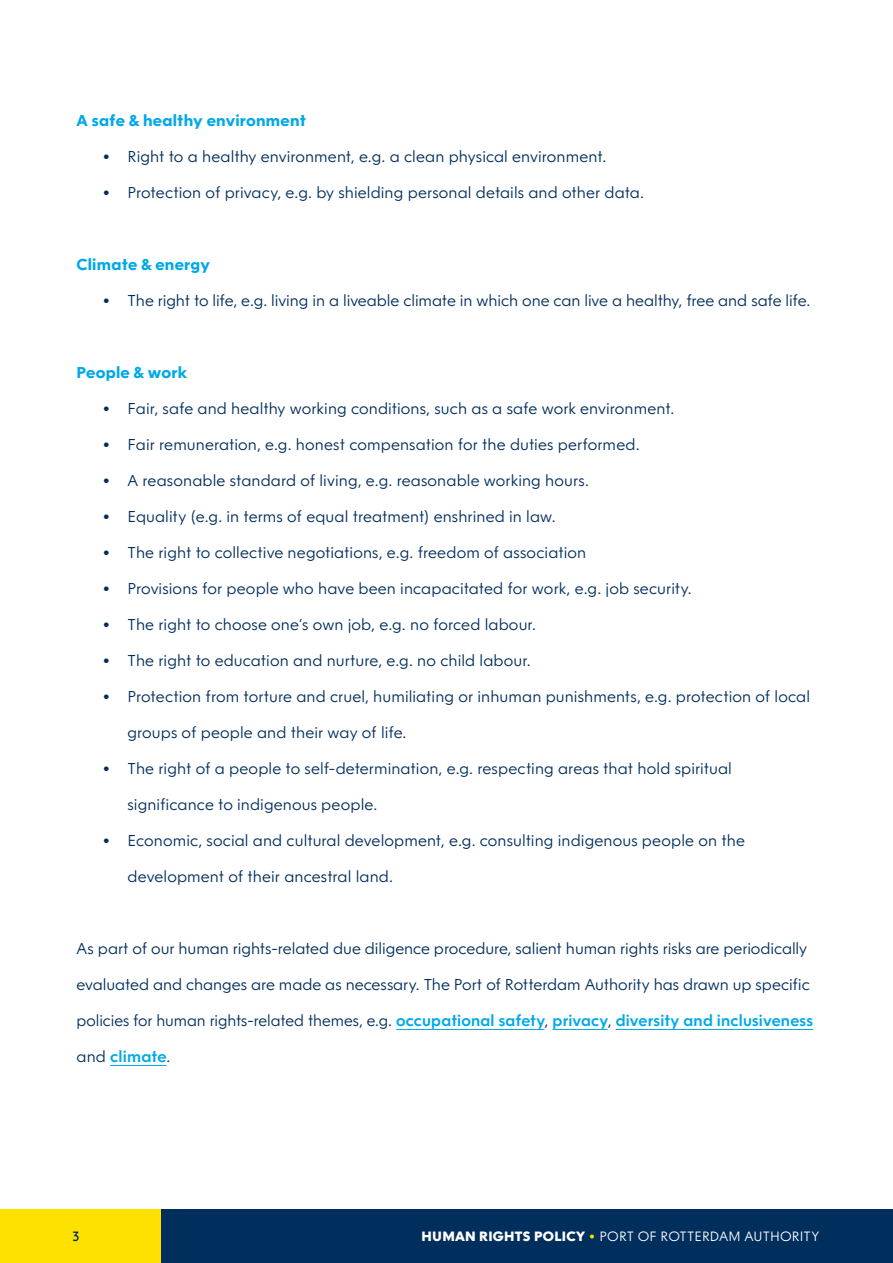
<style>
.page{position:relative;width:893px;height:1263px;background:#fff}
.page>*{position:absolute;margin:0;border:0;box-sizing:border-box;transform-origin:0 0}
.t1{font:300 15.75px "NLRTM";letter-spacing:.005em;color:#002e5d}
.t2{font:600 15.75px "NLRTM";letter-spacing:.01em;color:#00a9e7}
.t3{font:700 15.75px "NLRTM";letter-spacing:.015em;color:#00a9e7}
.t4{font:300 13.5px "NLRTM";letter-spacing:.005em;color:#fff}
.t5{font:500 13.5px "NLRTM";color:#002e5d}
.s1{font-weight:300;color:#002e5d}
.s2{font-weight:800}
.s3{color:#ffe100}
</style>
<div class="page">
<div style="left:0;top:1210px;width:161px;height:53px;background:#ffe100"></div>
<div style="left:161px;top:1210px;width:732px;height:53px;background:#002e5d"></div>
<hr style="left:396px;top:1029px;width:149px;height:1px;background:#00a9e7">
<hr style="left:553px;top:1029px;width:55px;height:1px;background:#00a9e7">
<hr style="left:616px;top:1029px;width:197px;height:1px;background:#00a9e7">
<hr style="left:110px;top:1065px;width:57px;height:1px;background:#00a9e7">
<p class="t3" style="left:77px;top:111px;width:231px">A safe &amp; healthy environment</p>
<p class="t1" style="left:102px;top:147px;width:506px">• Right to a healthy environment, e.g. a clean physical environment.</p>
<p class="t1" style="left:102px;top:183px;width:544px">• Protection of privacy, e.g. by shielding personal details and other data.</p>
<p class="t3" style="left:77px;top:255px;width:135px">Climate &amp; energy</p>
<p class="t1" style="left:102px;top:291px;width:710px">• The right to life, e.g. living in a liveable climate in which one can live a healthy, free and safe life.</p>
<p class="t3" style="left:77px;top:363px;width:112px">People &amp; work</p>
<p class="t1" style="left:102px;top:399px;width:574px">• Fair, safe and healthy working conditions, such as a safe work environment.</p>
<p class="t1" style="left:102px;top:435px;width:539px">• Fair remuneration, e.g. honest compensation for the duties performed.</p>
<p class="t1" style="left:102px;top:471px;width:488px">• A reasonable standard of living, e.g. reasonable working hours.</p>
<p class="t1" style="left:102px;top:507px;width:455px">• Equality (e.g. in terms of equal treatment) enshrined in law.</p>
<p class="t1" style="left:102px;top:543px;width:486px">• The right to collective negotiations, e.g. freedom of association</p>
<p class="t1" style="left:102px;top:579px;width:591px">• Provisions for people who have been incapacitated for work, e.g. job security.</p>
<p class="t1" style="left:102px;top:615px;width:435px">• The right to choose one’s own job, e.g. no forced labour.</p>
<p class="t1" style="left:102px;top:651px;width:430px">• The right to education and nurture, e.g. no child labour.</p>
<p class="t1" style="left:102px;top:687px;width:710px">• Protection from torture and cruel, humiliating or inhuman punishments, e.g. protection of local</p>
<p class="t1" style="left:128px;top:723px;width:280px">groups of people and their way of life.</p>
<p class="t1" style="left:102px;top:759px;width:631px">• The right of a people to self-determination, e.g. respecting areas that hold spiritual</p>
<p class="t1" style="left:128px;top:795px;width:251px">significance to indigenous people.</p>
<p class="t1" style="left:102px;top:831px;width:644px">• Economic, social and cultural development, e.g. consulting indigenous people on the</p>
<p class="t1" style="left:128px;top:867px;width:267px">development of their ancestral land.</p>
<p class="t1" style="left:77px;top:939px;width:732px">As part of our human rights-related due diligence procedure, salient human rights risks are periodically</p>
<p class="t1" style="left:77px;top:975px;width:735px">evaluated and changes are made as necessary. The Port of Rotterdam Authority has drawn up specific</p>
<p class="t2" style="left:77px;top:1011px;width:738px"><span class="s1">policies for human rights-related themes, e.g.</span> occupational safety<span class="s1">,</span> privacy<span class="s1">,</span> diversity and inclusiveness</p>
<p class="t2" style="left:77px;top:1047px;width:96px"><span class="s1">and</span> climate<span class="s1">.</span></p>
<p class="t5" style="left:72px;top:1229px;width:9px">3</p>
<p class="t4" style="left:421px;top:1229px;width:399px"><span class="s2">HUMAN RIGHTS POLICY</span> <span class="s3">•</span> PORT OF ROTTERDAM AUTHORITY</p>
</div>
